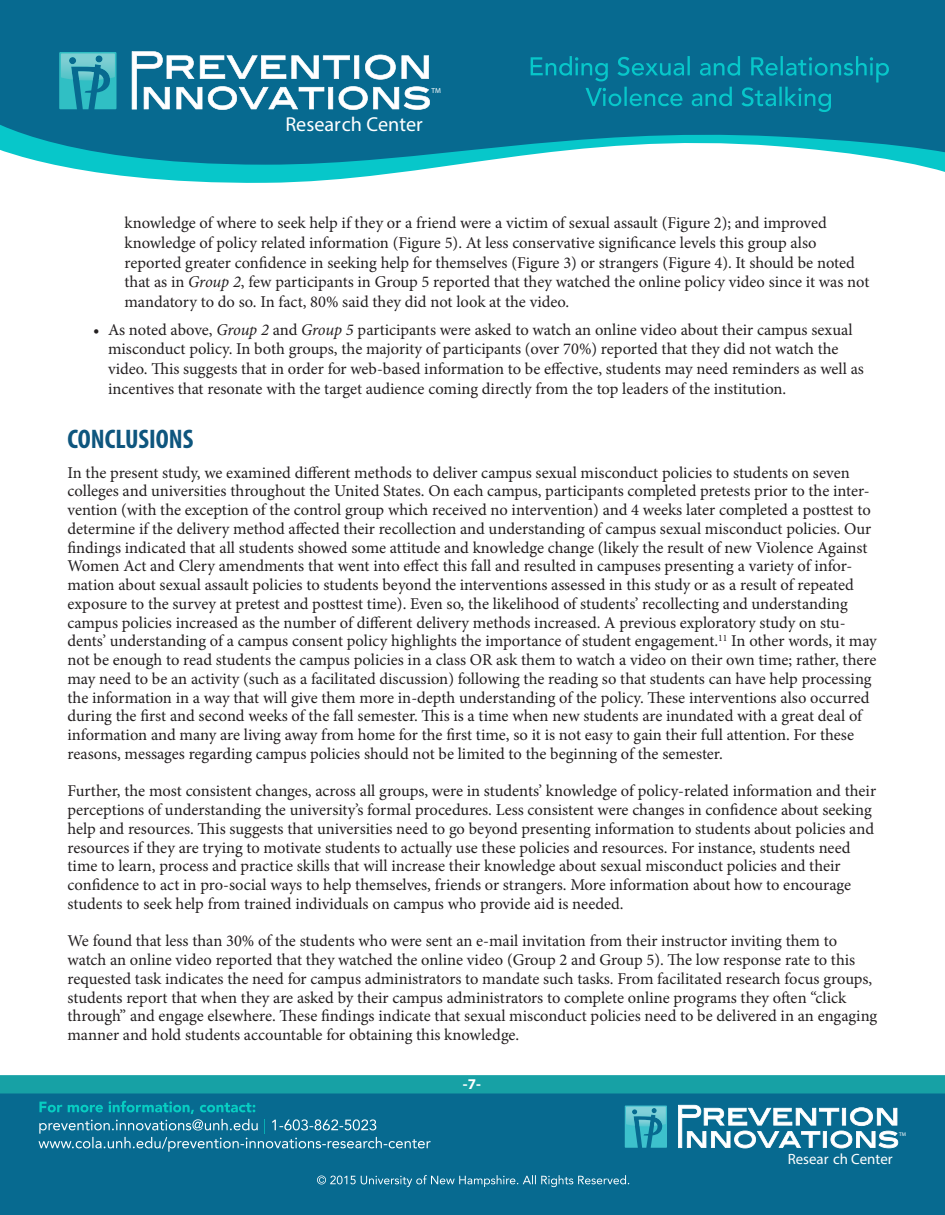
<style>
.page{position:relative;width:945px;height:1215px;background:#fff}
.page>*{position:absolute;margin:0;border:0;box-sizing:border-box;transform-origin:0 0}
.t1{font:700 condensed 27px "Myriad Pro";color:#0e567e}
.t2{font:20.25px "Myriad Pro";color:#fff}
.Minio_Pro_11pt{font:16.5px/18.8px "Minion Pro";color:#231f20}
.Bullet_2{font:16.5px/19.8px "Minion Pro";color:#231f20}
.Bullet{font:16.5px/19.8px "Minion Pro";color:#231f20}
.t3{font:700 15px "Myriad Pro";color:#fff}
.t4{font:14.85px "Myriad Pro";color:#fff}
.t5{font:7.35px "Myriad Pro";color:#fff}
.t6{font:5.4px "Myriad Pro";color:#fff}
.s1{font-style:italic}
</style>
<div class="page">
<div style="left:0;top:1079px;width:945px;height:136px;background:#076a90"></div>
<svg style="left:38px;top:1101px;width:393px;height:51px"></svg>
<svg style="left:317px;top:1175px;width:312px;height:12px"></svg>
<svg style="left:678px;top:1105px;width:220px;height:43px"></svg>
<svg style="left:625px;top:1106px;width:42px;height:42px"></svg>
<img style="left:626px;top:1107px;width:40px;height:19px">
<svg style="left:56px;top:165px;width:889px;height:18px"></svg>
<svg style="left:0;top:0;width:945px;height:165px;background:#167a9b"></svg>
<svg style="left:531px;top:56px;width:358px;height:56px;background:#077999"></svg>
<svg style="left:132px;top:51px;width:298px;height:59px"></svg>
<svg style="left:59px;top:52px;width:58px;height:57px;background:#25a8b6"></svg>
<img style="left:61px;top:53px;width:54px;height:27px">
<div style="left:1px;top:1076px;width:943px;height:17px;background:#17a1a5"></div>
<div style="left:0;top:1075px;width:945px;height:19px;border:2px solid #17a1a5"></div>
<p class="t5" style="left:432px;top:86px;width:11px">TM</p>
<p class="t2" style="left:285px;top:112px;width:139px">Research Center</p>
<p class="Bullet_2" style="left:124px;top:213px;width:746px">knowledge of where to seek help if they or a friend were a victim of sexual assault (Figure 2); and improved knowledge of policy related information (Figure 5). At less conservative significance levels this group also reported greater confidence in seeking help for themselves (Figure 3) or strangers (Figure 4). It should be noted that as in <span class="s1">Group 2</span>, few participants in Group 5 reported that they watched the online policy video since it was not mandatory to do so. In fact, 80% said they did not look at the video.</p>
<p class="Bullet" style="left:108px;top:319px;width:757px;text-indent:-15px">• As noted above, <span class="s1">Group 2</span> and <span class="s1">Group 5</span> participants were asked to watch an online video about their campus sexual misconduct policy. In both groups, the majority of participants (over 70%) reported that they did not watch the video. This suggests that in order for web-based information to be effective, students may need reminders as well as incentives that resonate with the target audience coming directly from the top leaders of the institution.</p>
<p class="t1" style="left:68px;top:422px;width:128px">CONCLUSIONS</p>
<p class="Minio_Pro_11pt" style="left:68px;top:463px;width:811px">In the present study, we examined different methods to deliver campus sexual misconduct policies to students on seven colleges and universities throughout the United States. On each campus, participants completed pretests prior to the inter&shy;vention (with the exception of the control group which received no intervention) and 4 weeks later completed a posttest to determine if the delivery method affected their recollection and understanding of campus sexual misconduct policies. Our findings indicated that all students showed some attitude and knowledge change (likely the result of new Violence Against Women Act and Clery amendments that went into effect this fall and resulted in campuses presenting a variety of infor&shy;mation about sexual assault policies to students beyond the interventions assessed in this study or as a result of repeated exposure to the survey at pretest and posttest time). Even so, the likelihood of students’ recollecting and understanding campus policies increased as the number of different delivery methods increased. A previous exploratory study on stu&shy;dents’ understanding of a campus consent policy highlights the importance of student engagement.<sup>11</sup> In other words, it may not be enough to read students the campus policies in a class OR ask them to watch a video on their own time; rather, there may need to be an activity (such as a facilitated discussion) following the reading so that students can have help processing the information in a way that will give them more in-depth understanding of the policy. These interventions also occurred during the first and second weeks of the fall semester. This is a time when new students are inundated with a great deal of information and many are living away from home for the first time, so it is not easy to gain their full attention. For these reasons, messages regarding campus policies should not be limited to the beginning of the semester.</p>
<p class="Minio_Pro_11pt" style="left:68px;top:782px;width:810px">Further, the most consistent changes, across all groups, were in students’ knowledge of policy-related information and their perceptions of understanding the university’s formal procedures. Less consistent were changes in confidence about seeking help and resources. This suggests that universities need to go beyond presenting information to students about policies and resources if they are trying to motivate students to actually use these policies and resources. For instance, students need time to learn, process and practice skills that will increase their knowledge about sexual misconduct policies and their confidence to act in pro-social ways to help themselves, friends or strangers. More information about how to encourage students to seek help from trained individuals on campus who provide aid is needed.</p>
<p class="Minio_Pro_11pt" style="left:68px;top:932px;width:811px">We found that less than 30% of the students who were sent an e-mail invitation from their instructor inviting them to watch an online video reported that they watched the online video (Group 2 and Group 5). The low response rate to this requested task indicates the need for campus administrators to mandate such tasks. From facilitated research focus groups, students report that when they are asked by their campus administrators to complete online programs they often “click through” and engage elsewhere. These findings indicate that sexual misconduct policies need to be delivered in an engaging manner and hold students accountable for obtaining this knowledge.</p>
<p class="t3" style="left:463px;top:1074px;width:19px">-7-</p>
<p class="t6" style="left:899px;top:1130px;width:8px">TM</p>
<p class="t4" style="left:788px;top:1149px;width:106px">Resear ch Center</p>
</div>
